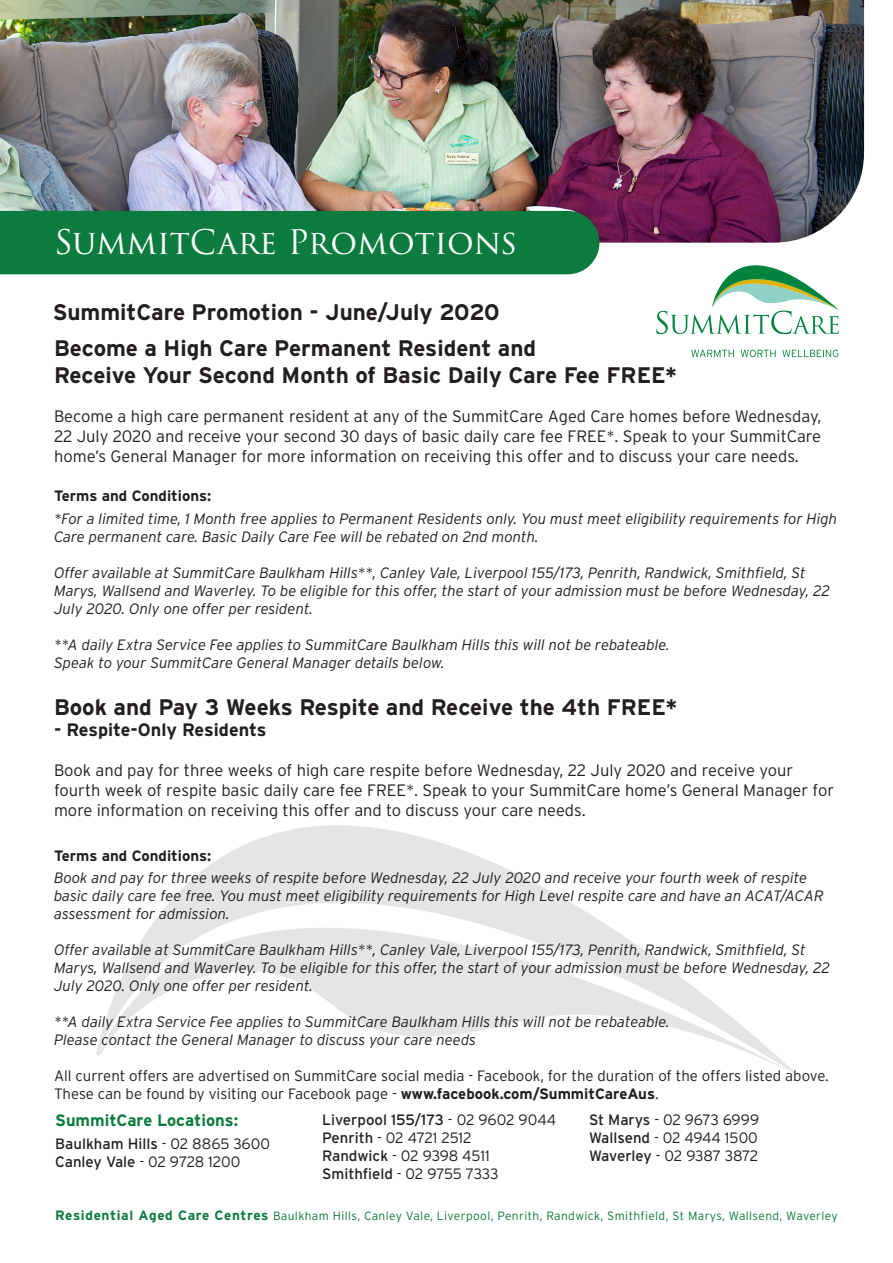
<style>
.page{position:relative;width:893px;height:1263px;background:#fff}
.page>*{position:absolute;margin:0;border:0;box-sizing:border-box;transform-origin:0 0}
.t1{font:33px "Trajan Pro 3";color:#fff}
.t2{font:700 22.5px "Interstate";color:#231f20}
.t3{font:700 18px "Interstate";color:#231f20}
.t4{font:300 16.5px/19.8px "Interstate";color:#231f20;text-align:justify}
.t5{font:700 16.5px "Interstate";color:#0c7b3e}
.t6{font:italic 300 15px/18px "Interstate";color:#231f20}
.t7{font:300 15px "Interstate";color:#231f20}
.t8{font:300 15px "Interstate";letter-spacing:-.02em;color:#231f20}
.t9{font:15px "Interstate";color:#231f20}
.t10{font:700 15px "Interstate";color:#231f20}
.t11{font:300 12px "Interstate";letter-spacing:.03em;color:#0c7b3e}
.s1{font-weight:700}
.s2{font-weight:300}
.s3{font-weight:400}
.s4{font-weight:700;font-size:13.5px}
</style>
<div class="page">
<img style="left:96px;top:826px;width:698px;height:246px">
<img style="left:0;top:0;width:864px;height:243px">
<div style="left:0;top:211px;width:599px;height:63px;background:#0c7b3e"></div>
<svg style="left:782px;top:350px;width:56px;height:7px"></svg>
<svg style="left:741px;top:350px;width:35px;height:7px"></svg>
<svg style="left:691px;top:350px;width:43px;height:7px"></svg>
<svg style="left:656px;top:265px;width:183px;height:69px"></svg>
<p class="t1" style="left:54px;top:219px;width:464px">SummitCare Promotions</p>
<p class="t2" style="left:53px;top:300px;width:449px">SummitCare Promotion - June/July 2020</p>
<p class="t2" style="left:54px;top:335px;width:484px">Become a High Care Permanent Resident and</p>
<p class="t2" style="left:54px;top:362px;width:624px">Receive Your Second Month of Basic Daily Care Fee FREE*</p>
<p class="t4" style="left:54px;top:406px;width:769px">Become a high care permanent resident at any of the SummitCare Aged Care homes before Wednesday, 22 July 2020 and receive your second 30 days of basic daily care fee FREE*. Speak to your SummitCare home’s General Manager for more information on receiving this offer and to discuss your care needs.</p>
<p class="t10" style="left:54px;top:488px;width:159px">Terms and Conditions:</p>
<p class="t6" style="left:54px;top:509px;width:785px">*For a limited time, 1 Month free applies to Permanent Residents only. You must meet eligibility requirements for High<br>Care permanent care. Basic Daily Care Fee will be rebated on 2nd month.</p>
<p class="t6" style="left:54px;top:563px;width:777px">Offer available at SummitCare Baulkham Hills**, Canley Vale, Liverpool 155/173, Penrith, Randwick, Smithfield, St<br>Marys, Wallsend and Waverley. To be eligible for this offer, the start of your admission must be before Wednesday, 22<br>July 2020. Only one offer per resident.</p>
<p class="t6" style="left:54px;top:635px;width:617px">**A daily Extra Service Fee applies to SummitCare Baulkham Hills this will not be rebateable.</p>
<p class="t6" style="left:54px;top:653px;width:392px">Speak to your SummitCare General Manager details below.</p>
<p class="t2" style="left:54px;top:694px;width:624px">Book and Pay 3 Weeks Respite and Receive the 4th FREE*</p>
<p class="t3" style="left:54px;top:720px;width:214px">- Respite-Only Residents</p>
<p class="t4" style="left:54px;top:760px;width:782px;text-align:left">Book and pay for three weeks of high care respite before Wednesday, 22 July 2020 and receive your fourth week of respite basic daily care fee FREE*. Speak to your SummitCare home’s General Manager for more information on receiving this offer and to discuss your care needs.</p>
<p class="t10" style="left:54px;top:847px;width:159px">Terms and Conditions:</p>
<p class="t6" style="left:54px;top:868px;width:771px">Book and pay for three weeks of respite before Wednesday, 22 July 2020 and receive your fourth week of respite basic daily care fee free. You must meet eligibility requirements for High Level respite care and have an ACAT/ACAR assessment for admission.</p>
<p class="t6" style="left:54px;top:940px;width:777px">Offer available at SummitCare Baulkham Hills**, Canley Vale, Liverpool 155/173, Penrith, Randwick, Smithfield, St<br>Marys, Wallsend and Waverley. To be eligible for this offer, the start of your admission must be before Wednesday, 22<br>July 2020. Only one offer per resident.</p>
<p class="t6" style="left:54px;top:1012px;width:617px">**A daily Extra Service Fee applies to SummitCare Baulkham Hills this will not be rebateable.</p>
<p class="t6" style="left:54px;top:1030px;width:424px">Please contact the General Manager to discuss your care needs</p>
<p class="t7" style="left:54px;top:1067px;width:776px">All current offers are advertised on SummitCare social media - Facebook, for the duration of the offers listed above.</p>
<p class="t7" style="left:54px;top:1085px;width:606px">These can be found by visiting our Facebook page - <span class="s1">www.facebook.com/SummitCareAus</span>.</p>
<p class="t5" style="left:55px;top:1111px;width:185px">SummitCare Locations:</p>
<p class="t9" style="left:55px;top:1135px;width:216px">Baulkham Hills <span class="s2">- 02 8865 3600</span></p>
<p class="t8" style="left:55px;top:1153px;width:187px"><span class="s3">Canley Vale</span> - 02 9728 1200</p>
<p class="t9" style="left:322px;top:1111px;width:236px">Liverpool 155/173 <span class="s2">- 02 9602 9044</span></p>
<p class="t8" style="left:322px;top:1129px;width:151px"><span class="s3">Penrith</span> - 02 4721 2512</p>
<p class="t7" style="left:322px;top:1147px;width:169px"><span class="s3">Randwick</span> - 02 9398 4511</p>
<p class="t8" style="left:322px;top:1165px;width:178px"><span class="s3">Smithfield</span> - 02 9755 7333</p>
<p class="t8" style="left:589px;top:1111px;width:172px"><span class="s3">St Marys</span> - 02 9673 6999</p>
<p class="t7" style="left:589px;top:1129px;width:170px"><span class="s3">Wallsend</span> - 02 4944 1500</p>
<p class="t8" style="left:589px;top:1147px;width:171px"><span class="s3">Waverley</span> - 02 9387 3872</p>
<p class="t11" style="left:55px;top:1209px;width:784px"><span class="s4">Residential Aged Care Centres</span> Baulkham Hills, Canley Vale, Liverpool, Penrith, Randwick, Smithfield, St Marys, Wallsend, Waverley</p>
</div>
